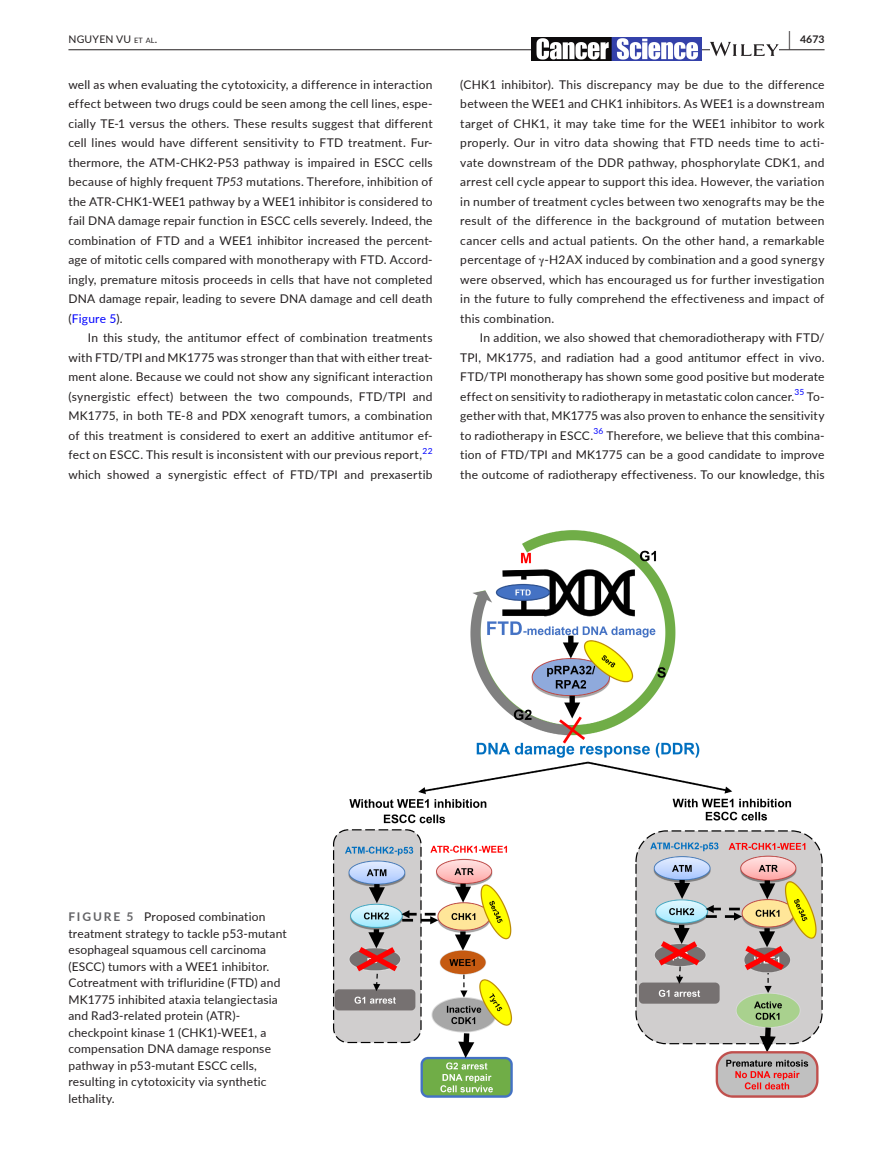
<style>
.page{position:relative;width:893px;height:1174px;background:#fff}
.page>*{position:absolute;margin:0;border:0;box-sizing:border-box;transform-origin:0 0}
.t1{font:12px/19.5px "Lato";letter-spacing:.015em;color:#231f20;text-align:justify}
.t2{font:10.5px "Lato";letter-spacing:.025em;color:#231f20}
.t3{font:700 10.5px "Lato";color:#231f20}
.t4{font:8.4px "Lato";color:#00f}
.s1{font-size:7.35px}
.s2{font-size:19.5px}
.s3{font-style:italic}
.s4{color:#00f}
.s5{font-family:"STIX"}
.s6{font-weight:700;color:#636366}
</style>
<div class="page">
<hr style="left:68px;top:49px;width:756px;height:1px;background:#231f20">
<img style="left:531px;top:37px;width:170px;height:24px">
<svg style="left:710px;top:42px;width:69px;height:14px"></svg>
<img style="left:333px;top:530px;width:490px;height:568px">
<p class="t2" style="left:68px;top:31px;width:90px">NGUYEN VU <span class="s1">et al</span>.</p>
<p class="t3" style="left:789px;top:31px;width:37px"><span class="s2">|</span> 4673</p>
<p class="t1" style="left:68px;top:74px;width:366px">well as when evaluating the cytotoxicity, a difference in interaction effect between two drugs could be seen among the cell lines, espe&shy;cially TE-1 versus the others. These results suggest that different cell lines would have different sensitivity to FTD treatment. Fur&shy;thermore, the ATM-CHK2-P53 pathway is impaired in ESCC cells because of highly frequent <span class="s3">TP53</span> mutations. Therefore, inhibition of the ATR-CHK1-WEE1 pathway by a WEE1 inhibitor is considered to fail DNA damage repair function in ESCC cells severely. Indeed, the combination of FTD and a WEE1 inhibitor increased the percent&shy;age of mitotic cells compared with monotherapy with FTD. Accord&shy;ingly, premature mitosis proceeds in cells that have not completed DNA damage repair, leading to severe DNA damage and cell death (<span class="s4">Figure 5</span>).</p>
<p class="t1" style="left:68px;top:327px;width:366px;text-indent:20px">In this study, the antitumor effect of combination treatments with FTD/TPI and MK1775 was stronger than that with either treat&shy;ment alone. Because we could not show any significant interaction (synergistic effect) between the two compounds, FTD/TPI and MK1775, in both TE-8 and PDX xenograft tumors, a combination of this treatment is considered to exert an additive antitumor ef&shy;fect on ESCC. This result is inconsistent with our previous report,</p>
<p class="t1" style="left:460px;top:74px;width:366px">(CHK1 inhibitor). This discrepancy may be due to the difference between the WEE1 and CHK1 inhibitors. As WEE1 is a downstream target of CHK1, it may take time for the WEE1 inhibitor to work properly. Our in vitro data showing that FTD needs time to acti&shy;vate downstream of the DDR pathway, phosphorylate CDK1, and arrest cell cycle appear to support this idea. However, the variation in number of treatment cycles between two xenografts may be the result of the difference in the background of mutation between cancer cells and actual patients. On the other hand, a remarkable percentage of <span class="s5">γ</span>-H2AX induced by combination and a good synergy were observed, which has encouraged us for further investigation in the future to fully comprehend the effectiveness and impact of this combination.</p>
<p class="t1" style="left:460px;top:327px;width:366px;text-indent:20px">In addition, we also showed that chemoradiotherapy with FTD/ TPI, MK1775, and radiation had a good antitumor effect in vivo.<br>FTD/TPI monotherapy has shown some good positive but moderate effect on sensitivity to radiotherapy in metastatic colon cancer.<sup>35</sup> To&shy;gether with that, MK1775 was also proven to enhance the sensitivity to radiotherapy in ESCC.</p>
<p class="t4" style="left:593px;top:425px;width:11px">36</p>
<p class="t1" style="left:460px;top:425px;width:366px;text-indent:146px">Therefore, we believe that this combina&shy;tion of FTD/TPI and MK1775 can be a good candidate to improve the outcome of radiotherapy effectiveness. To our knowledge, this</p>
<p class="t4" style="left:423px;top:445px;width:12px">22</p>
<p class="t1" style="left:68px;top:464px;width:366px">which showed a synergistic effect of FTD/TPI and prexasertib</p>
<p class="t1" style="left:68px;top:908px;width:220px;line-height:16.5px;text-align:left"><span class="s6">FIGURE 5</span> Proposed combination treatment strategy to tackle p53-mutant esophageal squamous cell carcinoma (ESCC) tumors with a WEE1 inhibitor.<br>Cotreatment with trifluridine (FTD) and MK1775 inhibited ataxia telangiectasia and Rad3-related protein (ATR)- checkpoint kinase 1 (CHK1)-WEE1, a compensation DNA damage response pathway in p53-mutant ESCC cells, resulting in cytotoxicity via synthetic lethality.</p>
</div>
